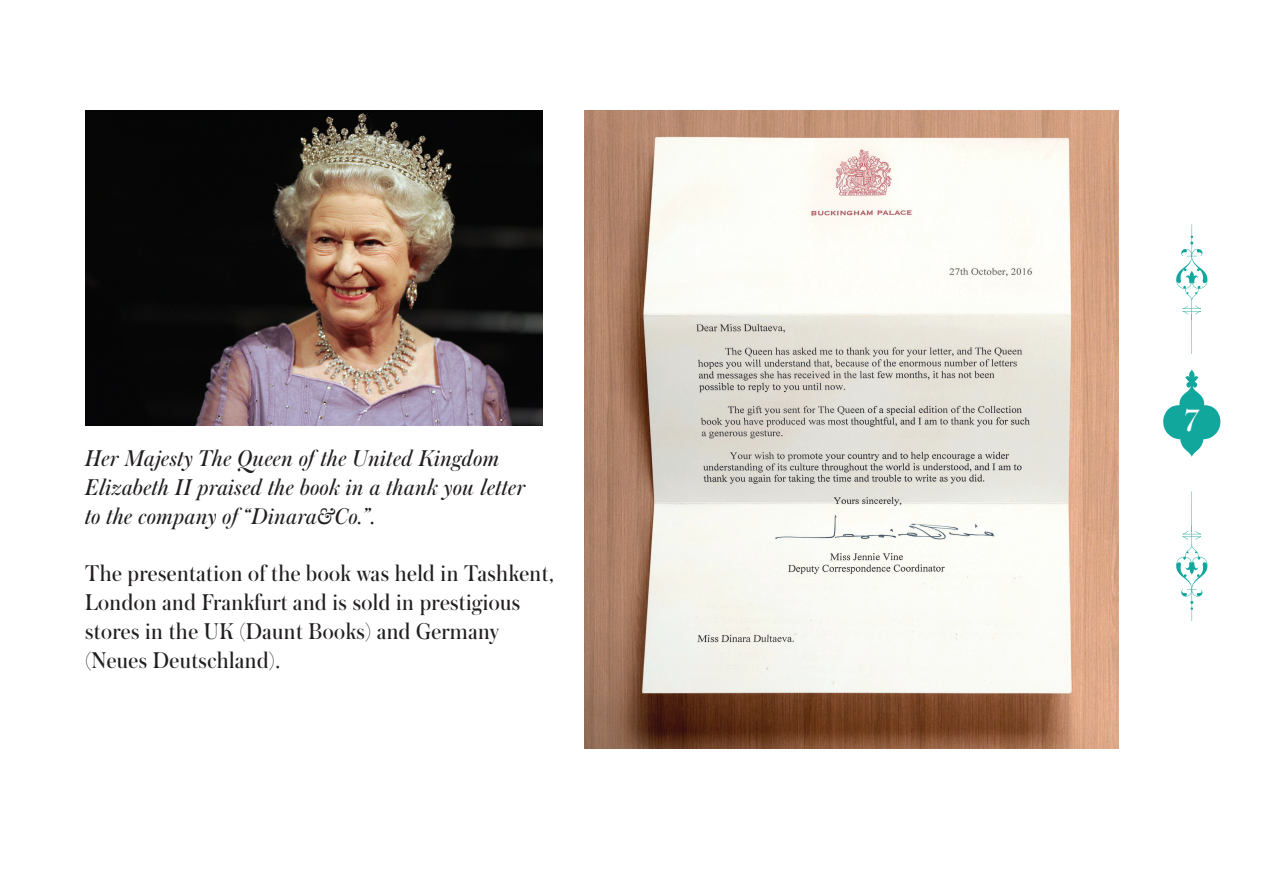
<style>
.page{position:relative;width:1263px;height:893px;background:#fff}
.page>*{position:absolute;margin:0;border:0;box-sizing:border-box;transform-origin:0 0}
.t1{font:32.4px "Austin Cyr";color:#fff}
.t2{font:24px/28.8px "Austin Cyr";letter-spacing:.02em;color:#231f20}
.t3{font:italic 24px/28.8px "Austin Cyr";letter-spacing:.02em;color:#231f20}
</style>
<div class="page">
<svg style="left:1176px;top:224px;width:32px;height:130px"></svg>
<svg style="left:1176px;top:491px;width:32px;height:130px"></svg>
<svg style="left:1163px;top:369px;width:58px;height:88px"></svg>
<img style="left:85px;top:111px;width:457px;height:314px">
<img style="left:584px;top:111px;width:534px;height:637px">
<p class="t3" style="left:85px;top:443px;width:442px">Her Majesty The Queen of the United Kingdom<br>Elizabeth II praised the book in a thank you letter to the company of “Dinara&amp;Co.”.</p>
<p class="t2" style="left:85px;top:559px;width:470px">The presentation of the book was held in Tashkent, London and Frankfurt and is sold in prestigious stores in the UK (Daunt Books) and Germany (Neues Deutschland).</p>
<h1 class="t1" style="left:1185px;top:398px;width:16px">7</h1>
</div>
